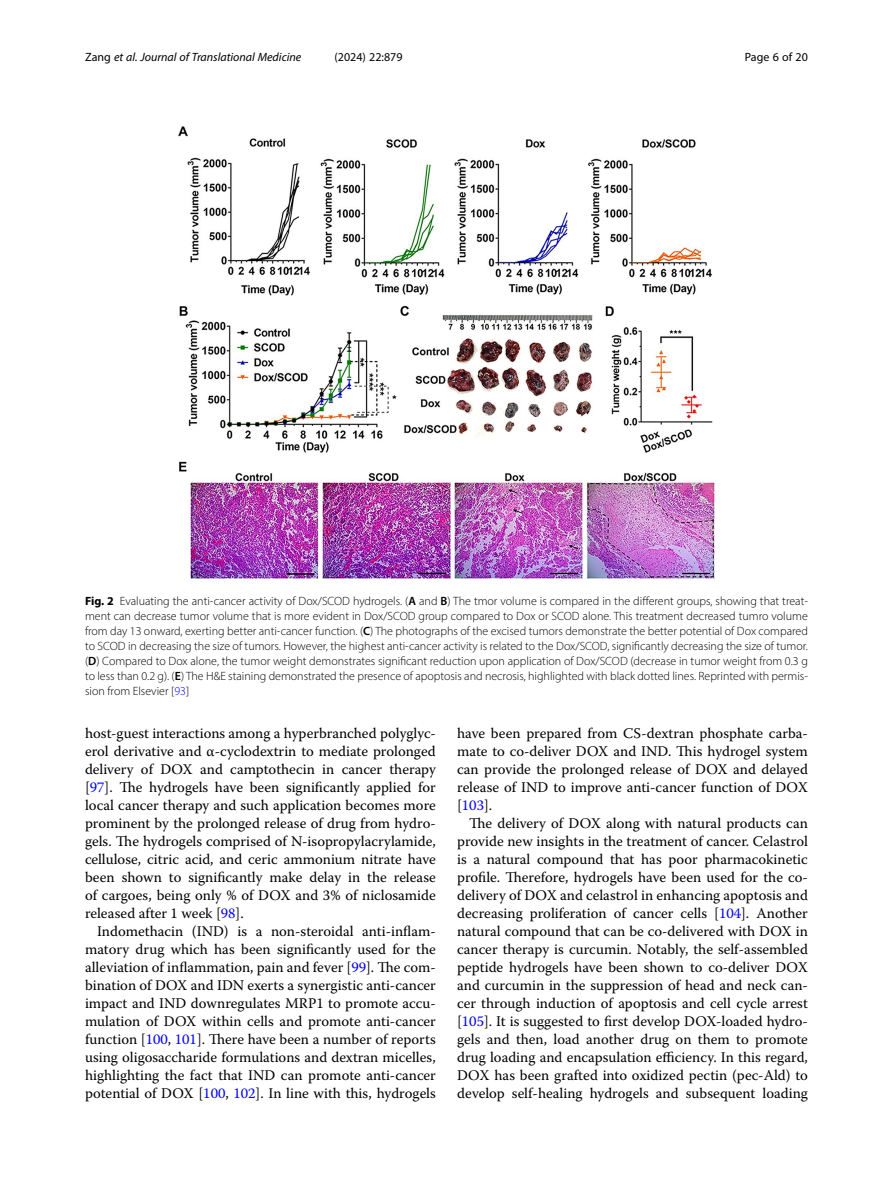
<style>
.page{position:relative;width:893px;height:1191px;background:#fff}
.page>*{position:absolute;margin:0;border:0;box-sizing:border-box;transform-origin:0 0}
.Body_Text_Indent{font:14.7px/18px "Warnock Pro";color:#000;text-align:justify}
.Body_Text{font:14.7px/18px "Warnock Pro";color:#000;text-align:justify}
.Figure_Caption{font:300 12px/15px "Myriad Pro";color:#000;text-align:justify}
.t1{font:italic 12px "Myriad Pro";color:#000}
.t2{font:12px "Myriad Pro";color:#000}
.s1{font-style:normal}
.s2{font-weight:700}
.s3{font-weight:600}
.s4{color:#00f}
</style>
<div class="page">
<img style="left:179px;top:126px;width:535px;height:452px">
<p class="t1" style="left:85px;top:50px;width:218px"><span class="s1">Zang</span> et al. Journal of Translational Medicine</p>
<p class="t2" style="left:334px;top:50px;width:70px">(2024) 22:879</p>
<p class="t2" style="left:745px;top:50px;width:65px">Page 6 of 20</p>
<p class="Figure_Caption" style="left:85px;top:593px;width:724px"><span class="s2">Fig. 2</span> Evaluating the anti-cancer activity of Dox/SCOD hydrogels. (<span class="s3">A</span> and <span class="s3">B</span>) The tmor volume is compared in the different groups, showing that treat&shy;ment can decrease tumor volume that is more evident in Dox/SCOD group compared to Dox or SCOD alone. This treatment decreased tumro volume from day 13 onward, exerting better anti-cancer function. (<span class="s3">C</span>) The photographs of the excised tumors demonstrate the better potential of Dox compared to SCOD in decreasing the size of tumors. However, the highest anti-cancer activity is related to the Dox/SCOD, significantly decreasing the size of tumor. (<span class="s3">D</span>) Compared to Dox alone, the tumor weight demonstrates significant reduction upon application of Dox/SCOD (decrease in tumor weight from 0.3 g to less than 0.2 g). (<span class="s3">E</span>) The H&amp;E staining demonstrated the presence of apoptosis and necrosis, highlighted with black dotted lines. Reprinted with permis&shy;sion from Elsevier [<span class="s4">93</span>]</p>
<p class="Body_Text" style="left:85px;top:724px;width:352px">host-guest interactions among a hyperbranched polyglyc&shy;erol derivative and α-cyclodextrin to mediate prolonged delivery of DOX and camptothecin in cancer therapy [<span class="s4">97</span>]. The hydrogels have been significantly applied for local cancer therapy and such application becomes more prominent by the prolonged release of drug from hydro&shy;gels. The hydrogels comprised of N-isopropylacrylamide, cellulose, citric acid, and ceric ammonium nitrate have been shown to significantly make delay in the release of cargoes, being only % of DOX and 3% of niclosamide released after 1 week [<span class="s4">98</span>].</p>
<p class="Body_Text_Indent" style="left:85px;top:922px;width:352px;text-indent:12px">Indomethacin (IND) is a non-steroidal anti-inflam&shy;matory drug which has been significantly used for the alleviation of inflammation, pain and fever [<span class="s4">99</span>]. The com&shy;bination of DOX and IDN exerts a synergistic anti-cancer impact and IND downregulates MRP1 to promote accu&shy;mulation of DOX within cells and promote anti-cancer function [<span class="s4">100</span>, <span class="s4">101</span>]. There have been a number of reports using oligosaccharide formulations and dextran micelles, highlighting the fact that IND can promote anti-cancer potential of DOX [<span class="s4">100</span>, <span class="s4">102</span>]. In line with this, hydrogels</p>
<p class="Body_Text_Indent" style="left:457px;top:724px;width:352px">have been prepared from CS-dextran phosphate carba&shy;mate to co-deliver DOX and IND. This hydrogel system can provide the prolonged release of DOX and delayed release of IND to improve anti-cancer function of DOX [<span class="s4">103</span>].</p>
<p class="Body_Text_Indent" style="left:457px;top:814px;width:352px;text-indent:12px">The delivery of DOX along with natural products can provide new insights in the treatment of cancer. Celastrol is a natural compound that has poor pharmacokinetic profile. Therefore, hydrogels have been used for the co&shy;delivery of DOX and celastrol in enhancing apoptosis and decreasing proliferation of cancer cells [<span class="s4">104</span>]. Another natural compound that can be co-delivered with DOX in cancer therapy is curcumin. Notably, the self-assembled peptide hydrogels have been shown to co-deliver DOX and curcumin in the suppression of head and neck can&shy;cer through induction of apoptosis and cell cycle arrest [<span class="s4">105</span>]. It is suggested to first develop DOX-loaded hydro&shy;gels and then, load another drug on them to promote drug loading and encapsulation efficiency. In this regard, DOX has been grafted into oxidized pectin (pec-Ald) to develop self-healing hydrogels and subsequent loading</p>
</div>
